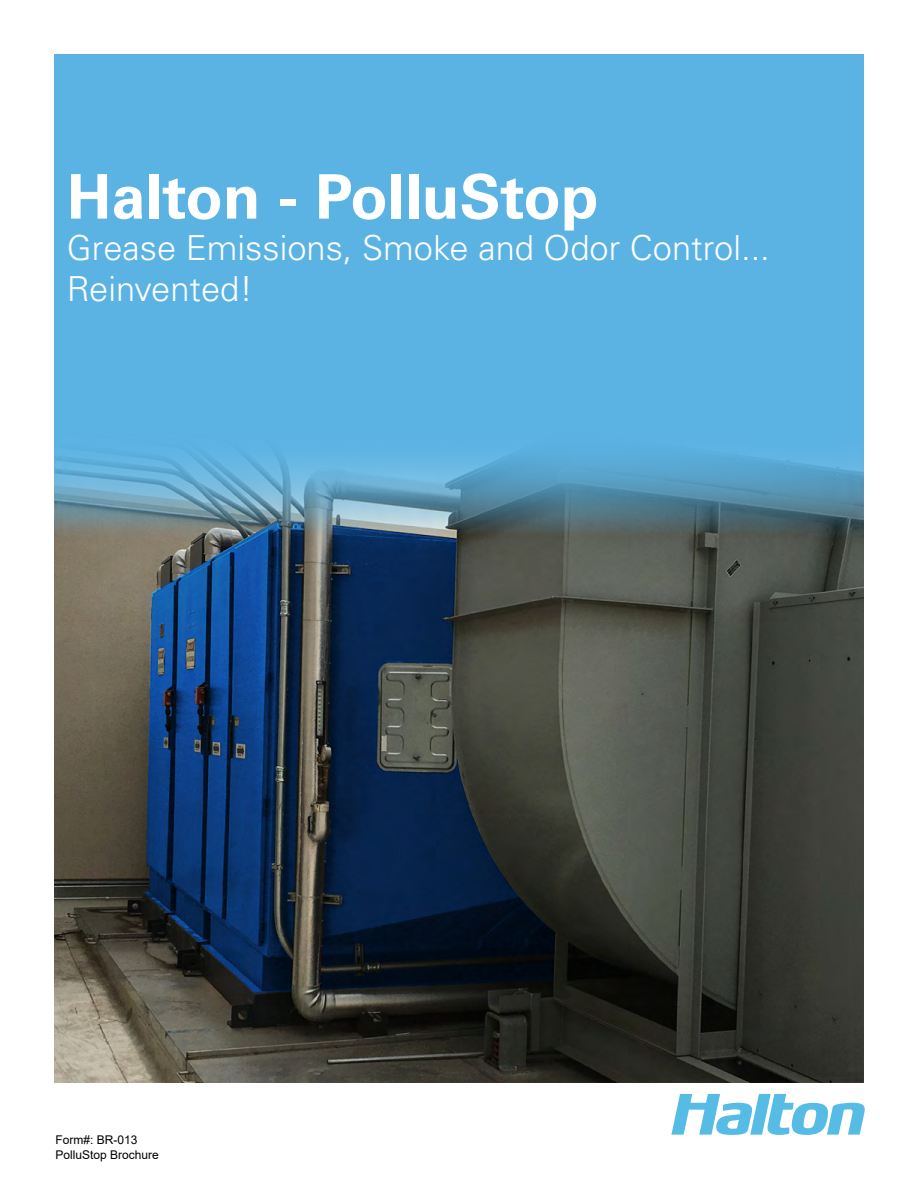
<style>
.page{position:relative;width:918px;height:1188px;background:#fff}
.page>*{position:absolute;margin:0;border:0;box-sizing:border-box;transform-origin:0 0}
.t1{font:700 61.5px "Univers LT Std";color:#fff}
.t2{font:300 34.5px/41.4px "Univers LT Std";color:#fff}
.t3{font:12px/14.4px "Arial";color:#000}
</style>
<div class="page">
<div style="left:54px;top:54px;width:810px;height:999px;background:#5bb3e4"></div>
<img style="left:54px;top:457px;width:810px;height:625px">
<svg style="left:671px;top:1094px;width:194px;height:41px"></svg>
<h1 class="t1" style="left:67px;top:161px;width:533px">Halton - PolluStop</h1>
<p class="t2" style="left:67px;top:227px;width:704px">Grease Emissions, Smoke and Odor Control...<br>Reinvented!</p>
<p class="t3" style="left:56px;top:1133px;width:105px">Form#: BR-013<br>PolluStop Brochure</p>
</div>
